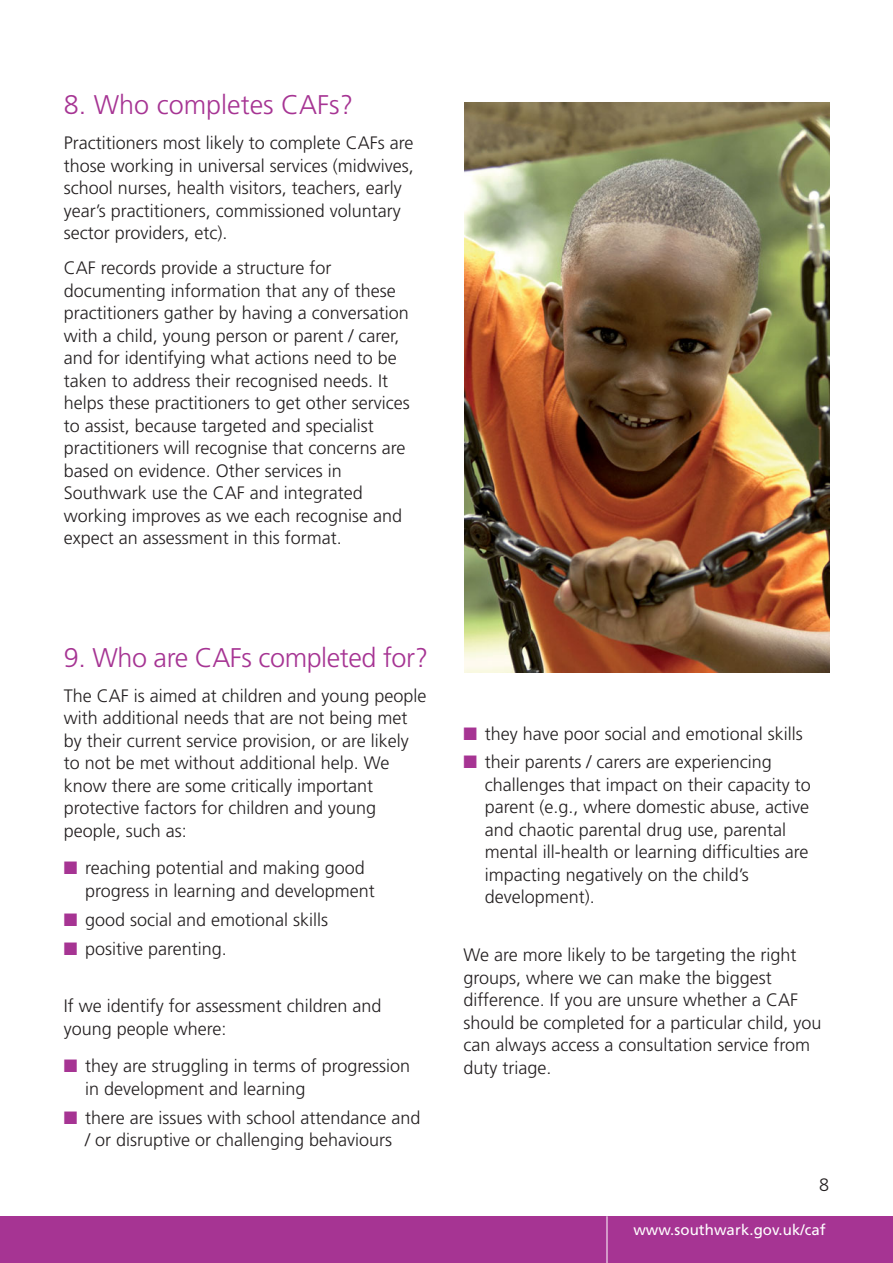
<style>
.page{position:relative;width:893px;height:1263px;background:#fff}
.page>*{position:absolute;margin:0;border:0;box-sizing:border-box;transform-origin:0 0}
.t1{font:300 27px "Frutiger";letter-spacing:-.015em;color:#a63493}
.t2{font:300 18px/22.5px "Frutiger";color:#231f20}
.t3{font:15px "Frutiger";letter-spacing:.005em;color:#fff}
.s1{color:#a63493}
</style>
<div class="page">
<div style="left:0;top:1216px;width:893px;height:47px;background:#a63493"></div>
<hr style="left:607px;top:1216px;width:1px;height:47px;background:#fff">
<img style="left:464px;top:102px;width:365px;height:570px">
<h1 class="t1" style="left:64px;top:94px;width:291px">8. Who completes CAFs?</h1>
<p class="t2" style="left:64px;top:133px;width:351px">Practitioners most likely to complete CAFs are those working in universal services (midwives, school nurses, health visitors, teachers, early year’s practitioners, commissioned voluntary sector providers, etc).</p>
<p class="t2" style="left:64px;top:258px;width:347px">CAF records provide a structure for documenting information that any of these practitioners gather by having a conversation with a child, young person or parent / carer, and for identifying what actions need to be taken to address their recognised needs. It helps these practitioners to get other services to assist, because targeted and specialist practitioners will recognise that concerns are based on evidence. Other services in Southwark use the CAF and integrated working improves as we each recognise and expect an assessment in this format.</p>
<h1 class="t1" style="left:64px;top:646px;width:366px">9. Who are CAFs completed for?</h1>
<p class="t2" style="left:64px;top:686px;width:364px">The CAF is aimed at children and young people with additional needs that are not being met by their current service provision, or are likely to not be met without additional help. We know there are some critically important protective factors for children and young people, such as:</p>
<p class="t2" style="left:85px;top:858px;width:291px;text-indent:-21px"><span class="s1">■</span> reaching potential and making good progress in learning and development</p>
<p class="t2" style="left:64px;top:909px;width:266px"><span class="s1">■</span> good social and emotional skills</p>
<p class="t2" style="left:64px;top:938px;width:164px"><span class="s1">■</span> positive parenting.</p>
<p class="t2" style="left:64px;top:996px;width:319px">If we identify for assessment children and young people where:</p>
<p class="t2" style="left:85px;top:1056px;width:326px;text-indent:-21px"><span class="s1">■</span> they are struggling in terms of progression in development and learning</p>
<p class="t2" style="left:64px;top:1107px;width:358px;text-align:center"><span class="s1">■</span> there are issues with school attendance and / or disruptive or challenging behaviours</p>
<p class="t2" style="left:463px;top:723px;width:341px"><span class="s1">■</span> they have poor social and emotional skills</p>
<p class="t2" style="left:485px;top:752px;width:327px;text-indent:-21px"><span class="s1">■</span> their parents / carers are experiencing challenges that impact on their capacity to parent (e.g., where domestic abuse, active and chaotic parental drug use, parental mental ill-health or learning difficulties are impacting negatively on the child’s development).</p>
<p class="t2" style="left:463px;top:945px;width:359px">We are more likely to be targeting the right groups, where we can make the biggest difference. If you are unsure whether a CAF should be completed for a particular child, you can always access a consultation service from duty triage.</p>
<p class="t2" style="left:819px;top:1175px;width:12px">8</p>
<p class="t3" style="left:633px;top:1224px;width:194px">www.southwark.gov.uk/caf</p>
</div>
